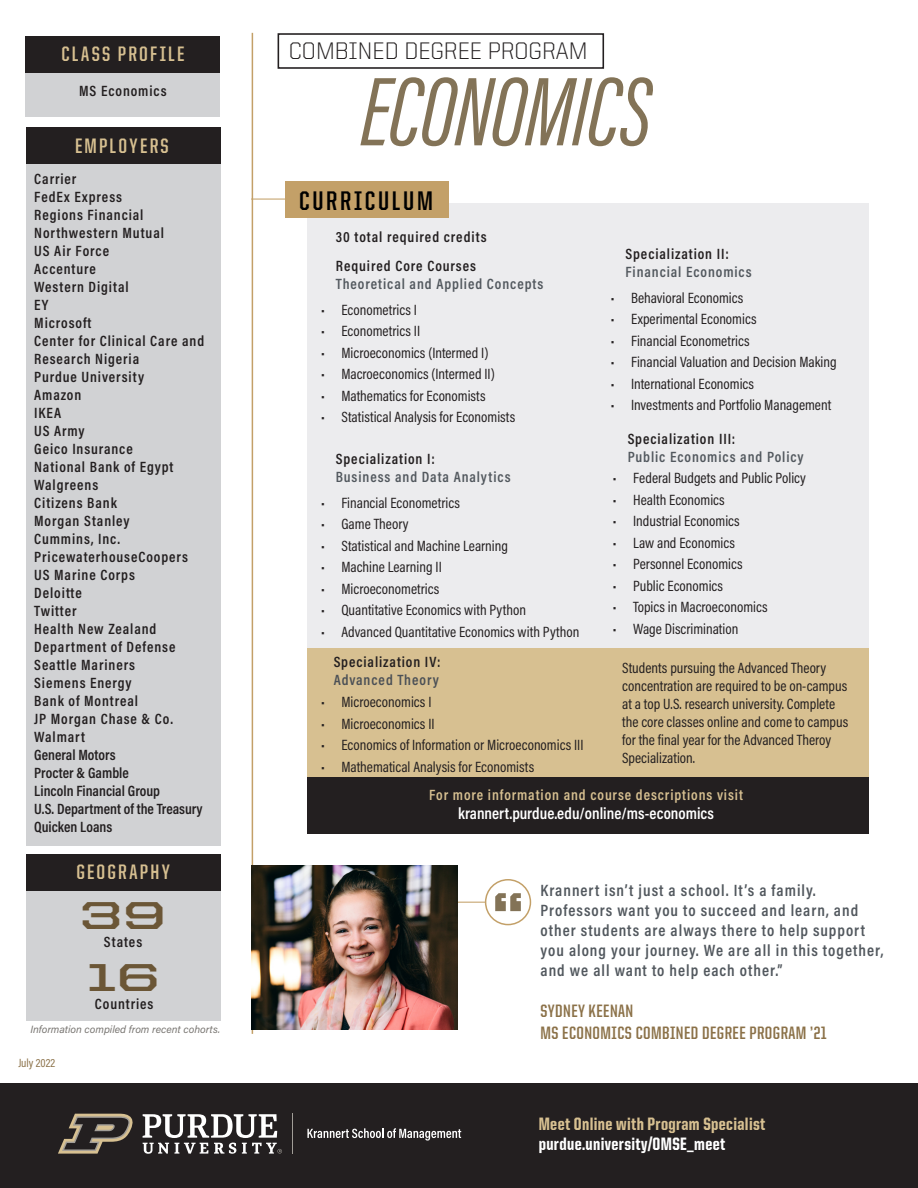
<style>
.page{position:relative;width:918px;height:1188px;background:#fff}
.page>*{position:absolute;margin:0;border:0;box-sizing:border-box;transform-origin:0 0}
.t1{font:italic 100.5px "Acumin Pro Extra Cond";letter-spacing:-.01em;color:#837357}
.t2{font:700 39px "United Sans Ext";color:#6b5636}
.t3{font:700 27px "United Sans Cond";letter-spacing:.1em;color:#000}
.t4{font:300 24px "United Sans Reg";color:#231f20}
.t5{font:700 21px "United Sans Cond";letter-spacing:.11em;color:#d7c091}
.t6{font:700 18px/21.6px "United Sans Cond";letter-spacing:.025em;color:#8b7148}
.t7{font:800 18px "United Sans Cond";letter-spacing:.02em;color:#d7c091}
.t8{font:800 18px "United Sans Cond";letter-spacing:.02em;color:#fff}
.t9{font:600 16.5px/19.8px "Acumin Pro Cond";letter-spacing:.06em;color:#52585e}
.t10{font:600 16.5px "Acumin Pro Cond";color:#fff}
.t11{font:15px/18px "Acumin Pro Cond";color:#231f20}
.t12{font:600 15px/18px "Acumin Pro Cond";letter-spacing:.06em;color:#231f20}
.t13{font:600 15px "Acumin Pro Cond";letter-spacing:.06em;color:#52585e}
.t14{font:600 15px "Acumin Pro Cond";color:#231f20}
.t15{font:600 15px "Acumin Pro Cond";letter-spacing:.06em;color:#d7c091}
.t16{font:600 15px "Acumin Pro Cond";letter-spacing:.06em;color:#4b5056}
.t17{font:12px "Acumin Pro Cond";color:#8b7148}
.t18{font:italic 10.5px "Acumin Pro";color:#787571}
</style>
<div class="page">
<div style="left:307px;top:203px;width:562px;height:465px;background:#ececee"></div>
<div style="left:307px;top:648px;width:562px;height:130px;background:#d7c091"></div>
<hr style="left:445px;top:902px;width:66px;height:1px;background:#c3a068">
<div style="left:0;top:1083px;width:918px;height:105px;background:#231f20"></div>
<hr style="left:292px;top:1114px;width:1px;height:40px;background:#a19d97">
<svg style="left:58px;top:1114px;width:75px;height:40px"></svg>
<svg style="left:143px;top:1114px;width:139px;height:40px"></svg>
<svg style="left:307px;top:1128px;width:154px;height:13px"></svg>
<div style="left:278px;top:33px;width:326px;height:36px;border:2px solid #231f20"></div>
<div style="left:26px;top:72px;width:194px;height:45px;background:#d1d2d4"></div>
<div style="left:26px;top:890px;width:194px;height:130px;background:#d1d2d4"></div>
<div style="left:26px;top:164px;width:194px;height:682px;background:#d1d2d4"></div>
<div style="left:26px;top:36px;width:194px;height:36px;background:#231f20"></div>
<div style="left:26px;top:854px;width:194px;height:37px;background:#231f20"></div>
<div style="left:26px;top:127px;width:194px;height:37px;background:#231f20"></div>
<div style="left:285px;top:182px;width:163px;height:36px;background:#c3a068"></div>
<hr style="left:251px;top:199px;width:66px;height:1px;background:#c3a068">
<div style="left:486px;top:880px;width:44px;height:45px;background:#fff;border-radius:50%"></div>
<div style="left:485px;top:879px;width:46px;height:46px;border:2px solid #c3a068;border-radius:50%"></div>
<svg style="left:495px;top:893px;width:26px;height:18px"></svg>
<hr style="left:252px;top:33px;width:1px;height:1001px;background:#c3a068">
<img style="left:252px;top:865px;width:205px;height:165px">
<div style="left:307px;top:777px;width:562px;height:57px;background:#231f20"></div>
<h2 class="t5" style="left:62px;top:43px;width:125px">CLASS PROFILE</h2>
<h3 class="t4" style="left:289px;top:38px;width:300px">COMBINED DEGREE PROGRAM</h3>
<p class="t12" style="left:79px;top:82px;width:89px">MS Economics</p>
<h2 class="t5" style="left:75px;top:135px;width:95px">EMPLOYERS</h2>
<p class="t12" style="left:34px;top:169px;width:44px">Carrier</p>
<p class="t12" style="left:34px;top:187px;width:89px">FedEx Express</p>
<p class="t12" style="left:34px;top:205px;width:111px">Regions Financial</p>
<p class="t12" style="left:34px;top:223px;width:131px">Northwestern Mutual</p>
<p class="t12" style="left:34px;top:241px;width:76px">US Air Force</p>
<p class="t12" style="left:34px;top:259px;width:63px">Accenture</p>
<p class="t12" style="left:34px;top:277px;width:96px">Western Digital</p>
<p class="t12" style="left:34px;top:295px;width:16px">EY</p>
<p class="t12" style="left:34px;top:313px;width:59px">Microsoft</p>
<p class="t12" style="left:34px;top:331px;width:172px">Center for Clinical Care and<br>Research Nigeria</p>
<p class="t12" style="left:34px;top:367px;width:111px">Purdue University</p>
<p class="t12" style="left:34px;top:385px;width:49px">Amazon</p>
<p class="t12" style="left:34px;top:403px;width:29px">IKEA</p>
<p class="t12" style="left:34px;top:421px;width:52px">US Army</p>
<p class="t12" style="left:34px;top:439px;width:100px">Geico Insurance</p>
<p class="t12" style="left:34px;top:457px;width:141px">National Bank of Egypt</p>
<p class="t12" style="left:34px;top:475px;width:66px">Walgreens</p>
<p class="t12" style="left:34px;top:493px;width:84px">Citizens Bank</p>
<p class="t12" style="left:34px;top:511px;width:97px">Morgan Stanley</p>
<p class="t12" style="left:34px;top:529px;width:87px">Cummins, Inc.</p>
<p class="t12" style="left:34px;top:547px;width:155px">PricewaterhouseCoopers</p>
<p class="t12" style="left:34px;top:565px;width:102px">US Marine Corps</p>
<p class="t12" style="left:34px;top:583px;width:49px">Deloitte</p>
<p class="t12" style="left:34px;top:601px;width:44px">Twitter</p>
<p class="t12" style="left:34px;top:619px;width:124px">Health New Zealand</p>
<p class="t12" style="left:34px;top:637px;width:143px">Department of Defense</p>
<p class="t12" style="left:34px;top:655px;width:102px">Seattle Mariners</p>
<p class="t12" style="left:34px;top:673px;width:99px">Siemens Energy</p>
<p class="t12" style="left:34px;top:691px;width:105px">Bank of Montreal</p>
<p class="t12" style="left:34px;top:709px;width:140px">JP Morgan Chase &amp; Co.</p>
<p class="t12" style="left:34px;top:727px;width:52px">Walmart</p>
<p class="t14" style="left:34px;top:745px;width:83px">General Motors</p>
<p class="t14" style="left:34px;top:763px;width:96px">Procter &amp; Gamble</p>
<p class="t14" style="left:34px;top:781px;width:127px">Lincoln Financial Group</p>
<p class="t14" style="left:34px;top:799px;width:170px">U.S. Department of the Treasury</p>
<p class="t14" style="left:34px;top:817px;width:80px">Quicken Loans</p>
<h2 class="t5" style="left:76px;top:861px;width:95px">GEOGRAPHY</h2>
<p class="t2" style="left:80px;top:892px;width:88px">39</p>
<p class="t2" style="left:87px;top:955px;width:75px">16</p>
<p class="t18" style="left:30px;top:1022px;width:191px">Information compiled from recent cohorts.</p>
<p class="t12" style="left:104px;top:932px;width:40px">States</p>
<p class="t12" style="left:95px;top:995px;width:60px">Countries</p>
<p class="t17" style="left:18px;top:1055px;width:38px">July 2022</p>
<h1 class="t1" style="left:361px;top:51px;width:293px">ECONOMICS</h1>
<h2 class="t3" style="left:299px;top:187px;width:135px">CURRICULUM</h2>
<p class="t12" style="left:336px;top:227px;width:152px">30 total required credits</p>
<h3 class="t12" style="left:336px;top:257px;width:142px">Required Core Courses</h3>
<p class="t13" style="left:336px;top:274px;width:209px">Theoretical and Applied Concepts</p>
<p class="t11" style="left:321px;top:300px;width:97px">• Econometrics I</p>
<p class="t11" style="left:321px;top:322px;width:101px">• Econometrics II</p>
<p class="t11" style="left:321px;top:343px;width:169px">• Microeconomics (Intermed I)</p>
<p class="t11" style="left:321px;top:365px;width:175px">• Macroeconomics (Intermed II)</p>
<p class="t11" style="left:321px;top:386px;width:166px">• Mathematics for Economists</p>
<p class="t11" style="left:321px;top:408px;width:196px">• Statistical Analysis for Economists</p>
<h3 class="t12" style="left:336px;top:450px;width:100px">Specialization I:</h3>
<p class="t13" style="left:336px;top:467px;width:176px">Business and Data Analytics</p>
<p class="t11" style="left:321px;top:493px;width:140px">• Financial Econometrics</p>
<p class="t11" style="left:321px;top:515px;width:89px">• Game Theory</p>
<p class="t11" style="left:321px;top:536px;width:188px">• Statistical and Machine Learning</p>
<p class="t11" style="left:321px;top:558px;width:122px">• Machine Learning II</p>
<p class="t11" style="left:321px;top:579px;width:120px">• Microeconometrics</p>
<p class="t11" style="left:321px;top:601px;width:206px">• Quantitative Economics with Python</p>
<p class="t11" style="left:321px;top:622px;width:260px">• Advanced Quantitative Economics with Python</p>
<h3 class="t12" style="left:626px;top:245px;width:105px">Specialization II:</h3>
<p class="t13" style="left:626px;top:262px;width:128px">Financial Economics</p>
<p class="t11" style="left:611px;top:288px;width:134px">• Behavioral Economics</p>
<p class="t11" style="left:611px;top:310px;width:147px">• Experimental Economics</p>
<p class="t11" style="left:611px;top:331px;width:140px">• Financial Econometrics</p>
<p class="t11" style="left:611px;top:353px;width:227px">• Financial Valuation and Decision Making</p>
<p class="t11" style="left:611px;top:374px;width:145px">• International Economics</p>
<p class="t11" style="left:611px;top:396px;width:222px">• Investments and Portfolio Management</p>
<h3 class="t12" style="left:628px;top:430px;width:109px">Specialization III:</h3>
<p class="t13" style="left:628px;top:447px;width:177px">Public Economics and Policy</p>
<p class="t11" style="left:613px;top:469px;width:195px">• Federal Budgets and Public Policy</p>
<p class="t11" style="left:613px;top:490px;width:113px">• Health Economics</p>
<p class="t11" style="left:613px;top:512px;width:128px">• Industrial Economics</p>
<p class="t11" style="left:613px;top:533px;width:124px">• Law and Economics</p>
<p class="t11" style="left:613px;top:555px;width:131px">• Personnel Economics</p>
<p class="t11" style="left:613px;top:576px;width:112px">• Public Economics</p>
<p class="t11" style="left:613px;top:598px;width:156px">• Topics in Macroeconomics</p>
<p class="t11" style="left:613px;top:619px;width:127px">• Wage Discrimination</p>
<h3 class="t12" style="left:334px;top:653px;width:108px">Specialization IV:</h3>
<p class="t16" style="left:334px;top:670px;width:107px">Advanced Theory</p>
<p class="t11" style="left:622px;top:659px;width:228px">Students pursuing the Advanced Theory concentration are required to be on-campus at a top U.S. research university. Complete the core classes online and come to campus for the final year for the Advanced Theroy Specialization.</p>
<p class="t15" style="left:429px;top:785px;width:315px">For more information and course descriptions visit</p>
<p class="t10" style="left:458px;top:803px;width:257px">krannert.purdue.edu/online/ms-economics</p>
<p class="t11" style="left:321px;top:693px;width:112px">• Microeconomics I</p>
<p class="t11" style="left:321px;top:714px;width:115px">• Microeconomics II</p>
<p class="t11" style="left:321px;top:736px;width:264px">• Economics of Information or Microeconomics III</p>
<p class="t11" style="left:321px;top:757px;width:215px">• Mathematical Analysis for Economists</p>
<p class="t9" style="left:541px;top:880px;width:345px">Krannert isn’t just a school. It’s a family.<br>Professors want you to succeed and learn, and other students are always there to help support you along your journey. We are all in this together, and we all want to help each other.”</p>
<p class="t6" style="left:541px;top:1000px;width:288px">SYDNEY KEENAN<br>MS ECONOMICS COMBINED DEGREE PROGRAM ’21</p>
<p class="t7" style="left:539px;top:1114px;width:228px">Meet Online with Program Specialist</p>
<p class="t8" style="left:539px;top:1135px;width:188px">purdue.university/OMSE_meet</p>
</div>
